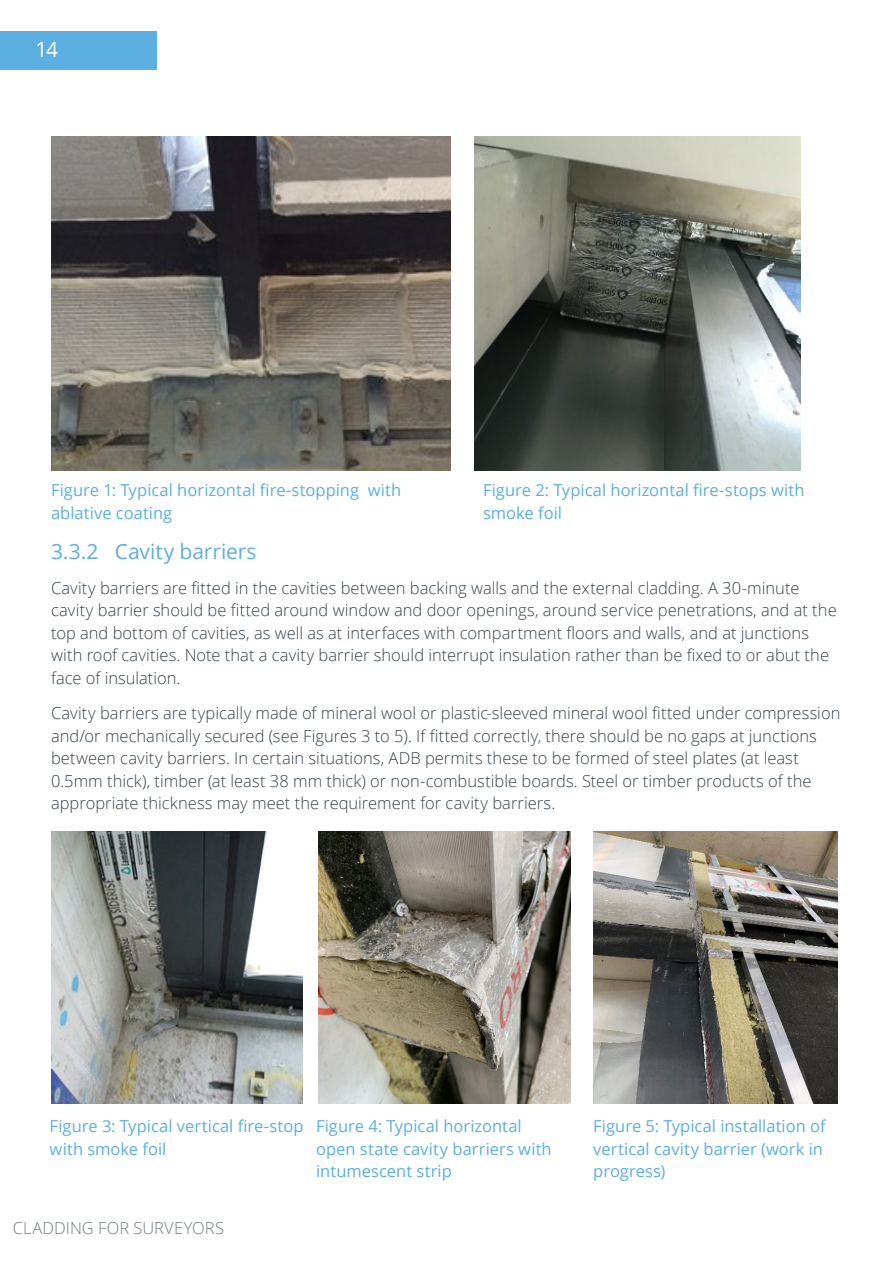
<style>
.page{position:relative;width:893px;height:1263px;background:#fff}
.page>*{position:absolute;margin:0;border:0;box-sizing:border-box;transform-origin:0 0}
.t1{font:21px "Open Sans";color:#5bafe1}
.t2{font:300 16.5px/22.5px "Open Sans";color:#36424a}
.t3{font:16.5px/22.5px "Open Sans";color:#5bafe1}
.t4{font:300 16.5px "Open Sans";color:#727b80}
.t5{font:13.5px "Open Sans";color:#fff}
.s1{font-size:21px}
</style>
<div class="page">
<div style="left:0;top:31px;width:157px;height:39px;background:#5bafe1"></div>
<img style="left:51px;top:136px;width:400px;height:335px">
<img style="left:474px;top:136px;width:326px;height:335px">
<img style="left:51px;top:831px;width:252px;height:272px">
<img style="left:319px;top:831px;width:252px;height:272px">
<img style="left:593px;top:831px;width:244px;height:272px">
<p class="t5" style="left:35px;top:42px;width:24px">IP<span class="s1">14</span></p>
<p class="t3" style="left:51px;top:479px;width:352px">Figure 1: Typical horizontal fire-stopping with</p>
<p class="t3" style="left:483px;top:479px;width:323px">Figure 2: Typical horizontal fire-stops with</p>
<p class="t3" style="left:51px;top:501px;width:123px">ablative coating</p>
<p class="t3" style="left:483px;top:501px;width:80px">smoke foil</p>
<p class="t1" style="left:51px;top:537px;width:207px">3.3.2 Cavity barriers</p>
<p class="t2" style="left:51px;top:576px;width:787px">Cavity barriers are fitted in the cavities between backing walls and the external cladding. A 30-minute cavity barrier should be fitted around window and door openings, around service penetrations, and at the top and bottom of cavities, as well as at interfaces with compartment floors and walls, and at junctions with roof cavities. Note that a cavity barrier should interrupt insulation rather than be fixed to or abut the face of insulation.</p>
<p class="t2" style="left:51px;top:701px;width:791px">Cavity barriers are typically made of mineral wool or plastic-sleeved mineral wool fitted under compression and/or mechanically secured (see Figures 3 to 5). If fitted correctly, there should be no gaps at junctions between cavity barriers. In certain situations, ADB permits these to be formed of steel plates (at least 0.5mm thick), timber (at least 38 mm thick) or non-combustible boards. Steel or timber products of the appropriate thickness may meet the requirement for cavity barriers.</p>
<p class="t3" style="left:50px;top:1114px;width:255px">Figure 3: Typical vertical fire-stop with smoke foil</p>
<p class="t3" style="left:316px;top:1114px;width:237px">Figure 4: Typical horizontal open state cavity barriers with intumescent strip</p>
<p class="t3" style="left:593px;top:1114px;width:234px">Figure 5: Typical installation of vertical cavity barrier (work in progress)</p>
<p class="t4" style="left:13px;top:1217px;width:213px">CLADDING FOR SURVEYORS</p>
</div>
